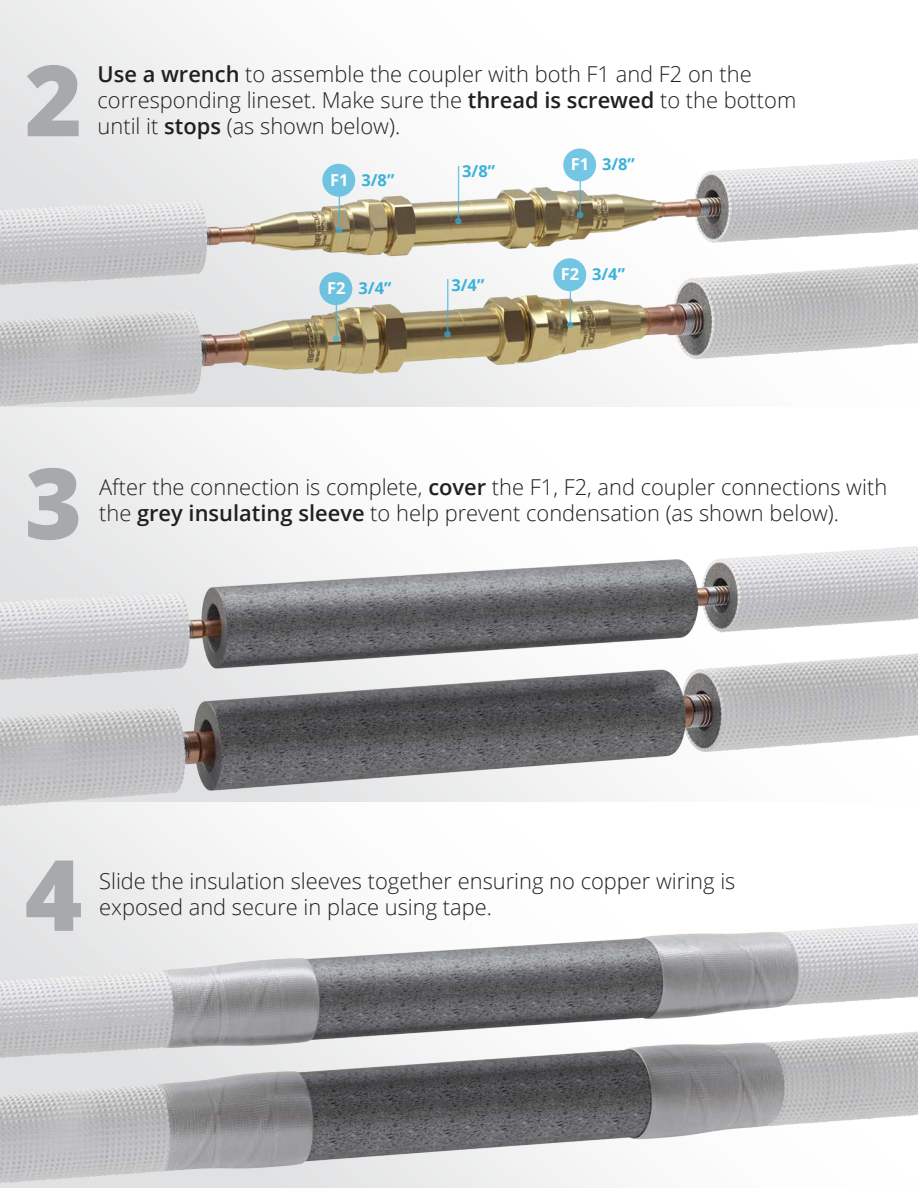
<style>
.page{position:relative;width:918px;height:1188px;background:#fff}
.page>*{position:absolute;margin:0;border:0;box-sizing:border-box;transform-origin:0 0}
.t1{font:800 98.4px "Open Sans";color:#a8a9ad}
.t2{font:300 21.9px/26.2px "Open Sans";color:#231f20}
.t3{font:700 16.5px "Open Sans";color:#3bb1da}
.s1{font-weight:600}
.s2{color:#fff}
</style>
<div class="page">
<img style="left:0;top:153px;width:918px;height:257px">
<svg style="left:322px;top:164px;width:33px;height:70px"></svg>
<svg style="left:563px;top:148px;width:33px;height:70px"></svg>
<svg style="left:455px;top:166px;width:7px;height:58px"></svg>
<svg style="left:319px;top:272px;width:33px;height:70px"></svg>
<svg style="left:553px;top:258px;width:33px;height:70px"></svg>
<svg style="left:444px;top:279px;width:7px;height:58px"></svg>
<img style="left:0;top:538px;width:918px;height:274px">
<img style="left:0;top:916px;width:918px;height:270px">
<h1 class="t1" style="left:25px;top:26px;width:59px">2</h1>
<p class="t2" style="left:98px;top:60px;width:700px"><span class="s1">Use a wrench</span> to assemble the coupler with both F1 and F2 on the corresponding lineset. Make sure the <span class="s1">thread is screwed</span> to the bottom</p>
<p class="t2" style="left:98px;top:113px;width:304px">until it <span class="s1">stops</span> (as shown below).</p>
<p class="t3" style="left:330px;top:168px;width:66px"><span class="s2">F1</span> 3/8”</p>
<p class="t3" style="left:462px;top:160px;width:34px">3/8”</p>
<p class="t3" style="left:571px;top:153px;width:66px"><span class="s2">F1</span> 3/8”</p>
<p class="t3" style="left:327px;top:276px;width:66px"><span class="s2">F2</span> 3/4”</p>
<p class="t3" style="left:451px;top:273px;width:34px">3/4”</p>
<p class="t3" style="left:561px;top:263px;width:66px"><span class="s2">F2</span> 3/4”</p>
<h1 class="t1" style="left:25px;top:429px;width:59px">3</h1>
<p class="t2" style="left:99px;top:474px;width:790px">After the connection is complete, <span class="s1">cover</span> the F1, F2, and coupler connections with</p>
<p class="t2" style="left:99px;top:500px;width:742px">the <span class="s1">grey insulating sleeve</span> to help prevent condensation (as shown below).</p>
<h1 class="t1" style="left:25px;top:820px;width:59px">4</h1>
<p class="t2" style="left:99px;top:867px;width:638px">Slide the insulation sleeves together ensuring no copper wiring is</p>
<p class="t2" style="left:99px;top:894px;width:394px">exposed and secure in place using tape.</p>
</div>
